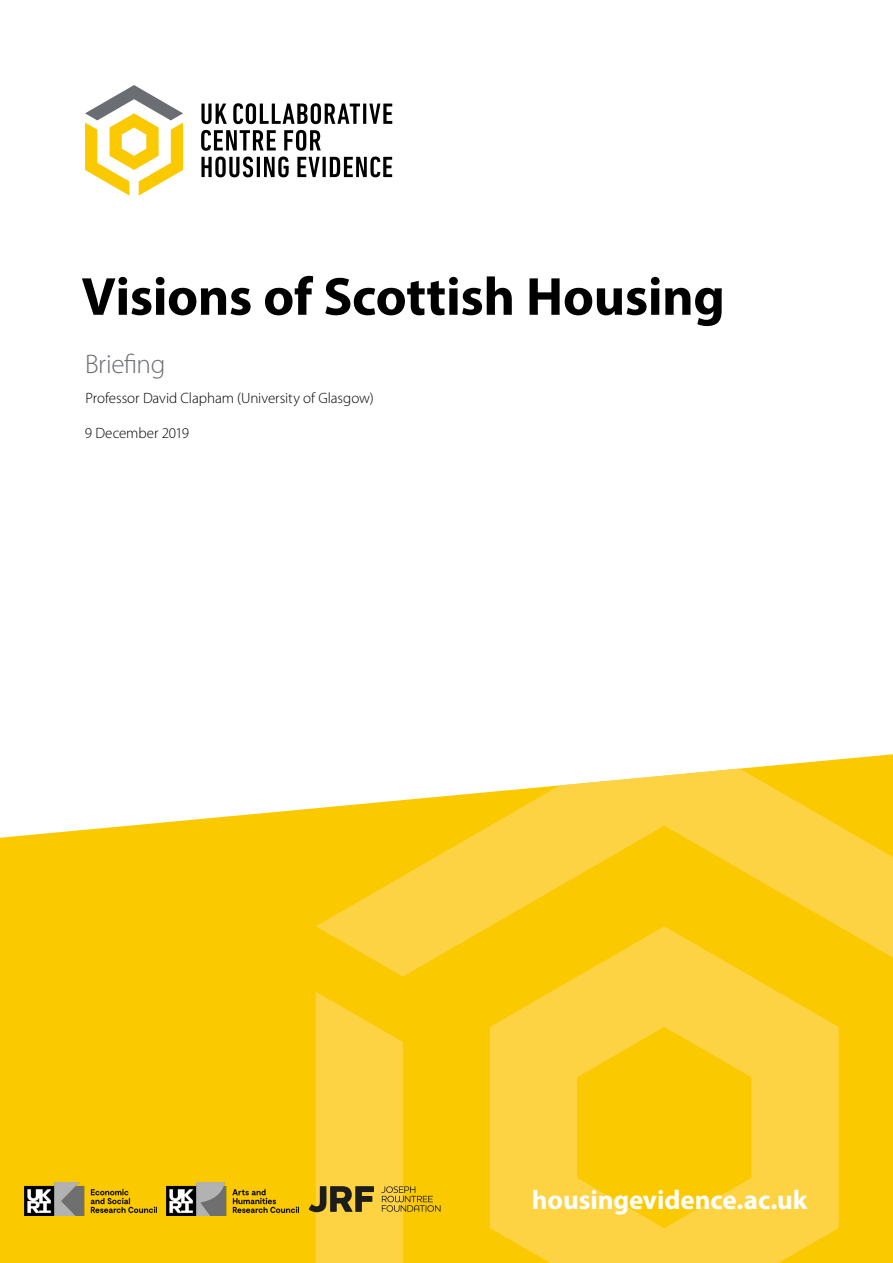
<style>
.page{position:relative;width:893px;height:1263px;background:#fff}
.page>*{position:absolute;margin:0;border:0;box-sizing:border-box;transform-origin:0 0}
.t1{font:700 54px "Myriad Pro";letter-spacing:-.01em;color:#000}
.t2{font:700 27px "Myriad Pro";letter-spacing:-.005em;color:#fff}
.t3{font:300 27px "Myriad Pro";letter-spacing:-.01em;color:#6a6d71}
.t4{font:300 15px "Myriad Pro";letter-spacing:-.005em;color:#000}
</style>
<div class="page">
<svg style="left:201px;top:104px;width:26px;height:20px"></svg>
<svg style="left:233px;top:103px;width:127px;height:21px"></svg>
<hr style="left:363px;top:104px;width:3px;height:20px;background:#000">
<svg style="left:369px;top:104px;width:23px;height:20px"></svg>
<svg style="left:201px;top:130px;width:75px;height:21px"></svg>
<svg style="left:284px;top:130px;width:37px;height:21px"></svg>
<svg style="left:201px;top:157px;width:52px;height:20px"></svg>
<hr style="left:257px;top:157px;width:3px;height:20px;background:#000">
<svg style="left:264px;top:157px;width:25px;height:20px"></svg>
<svg style="left:297px;top:157px;width:23px;height:20px"></svg>
<hr style="left:323px;top:157px;width:3px;height:20px;background:#000">
<svg style="left:330px;top:157px;width:62px;height:20px"></svg>
<svg style="left:85px;top:85px;width:98px;height:111px"></svg>
<svg style="left:0;top:754px;width:893px;height:509px;fill:#fbc900"></svg>
<svg style="left:490px;top:976px;width:348px;height:287px;background:#fccf29"></svg>
<svg style="left:697px;top:992px;width:196px;height:271px;background:#fcce24"></svg>
<svg style="left:316px;top:769px;width:577px;height:207px;background:#fcd12f"></svg>
<img style="left:167px;top:1182px;width:131px;height:34px">
<img style="left:25px;top:1182px;width:131px;height:34px">
<svg style="left:309px;top:992px;width:131px;height:271px;background:#f4c827"></svg>
<h1 class="t1" style="left:81px;top:261px;width:645px">Visions of Scottish Housing</h1>
<h2 class="t3" style="left:85px;top:347px;width:82px">Briefing</h2>
<p class="t4" style="left:86px;top:389px;width:290px">Professor David Clapham (University of Glasgow)</p>
<p class="t4" style="left:85px;top:424px;width:106px">9 December 2019</p>
<h2 class="t2" style="left:532px;top:1182px;width:277px">housingevidence.ac.uk</h2>
</div>
